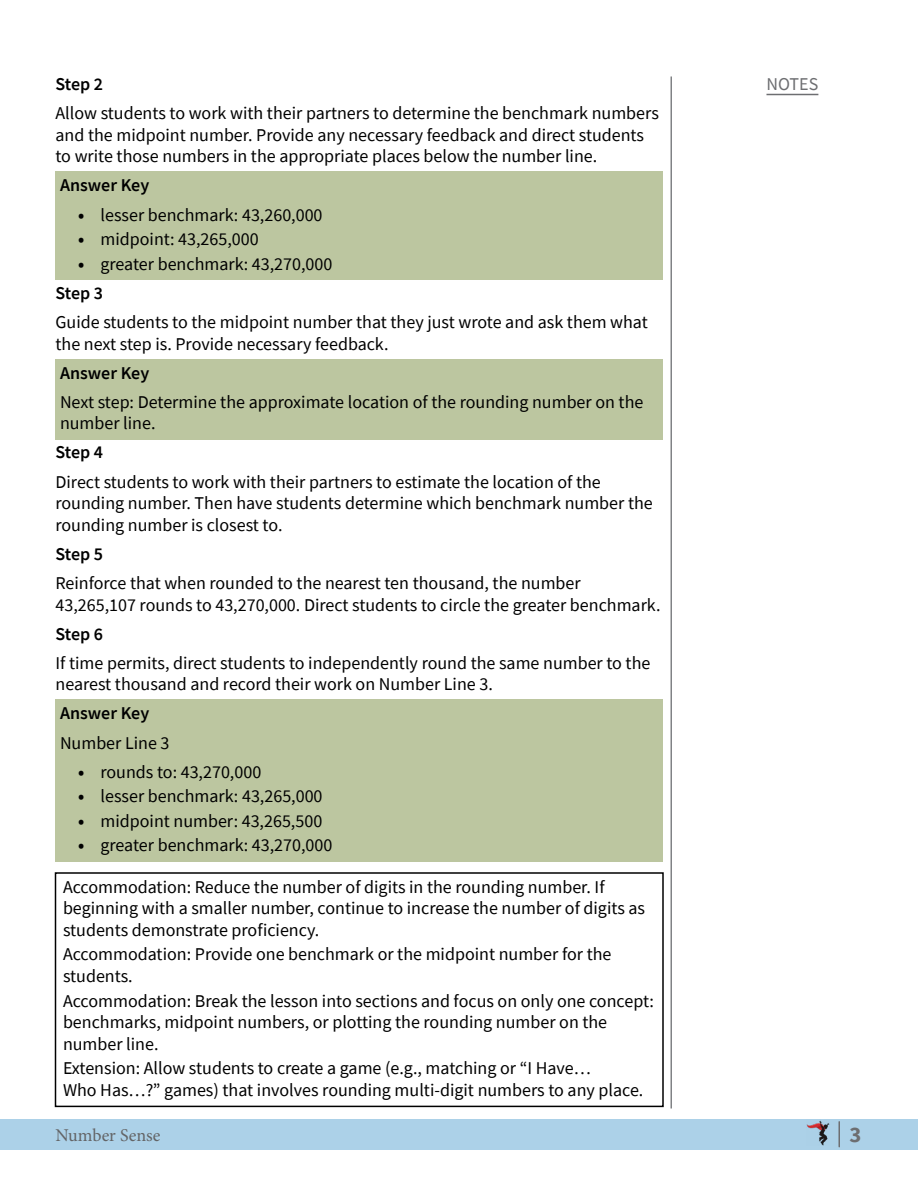
<style>
.page{position:relative;width:918px;height:1188px;background:#fff}
.page>*{position:absolute;margin:0;border:0;box-sizing:border-box;transform-origin:0 0}
.t1{font:700 22.5px "Source Sans Pro";color:#6d6e71}
.Enrichment_Accomodat{font:18px/21.6px "Source Sans Pro";color:#000}
.Answer_Key__Bulleted{font:18px "Source Sans Pro";color:#000}
.Answer_Key_-_Normal{font:18px/21.6px "Source Sans Pro";color:#000}
.Answer_Key_-_Heading{font:600 18px "Source Sans Pro";color:#000}
.Heading_4__Steps{font:600 18px "Source Sans Pro";letter-spacing:-.015em;color:#000}
.t2{font:18px "Minion Pro";color:#636466}
.t3{font:18px "Source Sans Pro";color:#6d6e71}
.s1{font-weight:700}
</style>
<div class="page">
<div style="left:0;top:1119px;width:918px;height:31px;background:#acd1e8"></div>
<hr style="left:838px;top:1122px;width:2px;height:25px;background:#6d6e71">
<img style="left:806px;top:1120px;width:23px;height:26px">
<hr style="left:766px;top:94px;width:52px;height:1px;background:#6d6e71">
<hr style="left:670px;top:76px;width:2px;height:1032px;background:#808285">
<div style="left:56px;top:172px;width:607px;height:30px;background:#bcc6a0"></div>
<div style="left:56px;top:201px;width:607px;height:30px;background:#bcc6a0"></div>
<div style="left:56px;top:226px;width:607px;height:30px;background:#bcc6a0"></div>
<div style="left:56px;top:250px;width:607px;height:30px;background:#bcc6a0"></div>
<div style="left:56px;top:359px;width:607px;height:30px;background:#bcc6a0"></div>
<div style="left:56px;top:388px;width:607px;height:52px;background:#bcc6a0"></div>
<div style="left:56px;top:700px;width:607px;height:30px;background:#bcc6a0"></div>
<div style="left:56px;top:729px;width:607px;height:30px;background:#bcc6a0"></div>
<div style="left:56px;top:758px;width:607px;height:30px;background:#bcc6a0"></div>
<div style="left:56px;top:783px;width:607px;height:30px;background:#bcc6a0"></div>
<div style="left:56px;top:807px;width:607px;height:30px;background:#bcc6a0"></div>
<div style="left:56px;top:832px;width:607px;height:30px;background:#bcc6a0"></div>
<div style="left:55px;top:872px;width:609px;height:235px;border:2px solid #000"></div>
<h4 class="Heading_4__Steps" style="left:56px;top:72px;width:49px">Step 2</h4>
<p class="t3" style="left:766px;top:73px;width:53px">NOTES</p>
<p class="Enrichment_Accomodat" style="left:56px;top:102px;width:605px">Allow students to work with their partners to determine the benchmark numbers and the midpoint number. Provide any necessary feedback and direct students to write those numbers in the appropriate places below the number line.</p>
<h4 class="Answer_Key_-_Heading" style="left:60px;top:174px;width:91px">Answer Key</h4>
<p class="Answer_Key__Bulleted" style="left:78px;top:203px;width:246px"><span class="s1">•</span> lesser benchmark: 43,260,000</p>
<p class="Answer_Key__Bulleted" style="left:78px;top:228px;width:182px"><span class="s1">•</span> midpoint: 43,265,000</p>
<p class="Answer_Key__Bulleted" style="left:78px;top:252px;width:256px"><span class="s1">•</span> greater benchmark: 43,270,000</p>
<h4 class="Heading_4__Steps" style="left:56px;top:281px;width:49px">Step 3</h4>
<p class="Enrichment_Accomodat" style="left:56px;top:311px;width:594px">Guide students to the midpoint number that they just wrote and ask them what the next step is. Provide necessary feedback.</p>
<h4 class="Answer_Key_-_Heading" style="left:60px;top:361px;width:91px">Answer Key</h4>
<p class="Answer_Key_-_Normal" style="left:60px;top:391px;width:585px">Next step: Determine the approximate location of the rounding number on the number line.</p>
<h4 class="Heading_4__Steps" style="left:56px;top:441px;width:49px">Step 4</h4>
<p class="Enrichment_Accomodat" style="left:56px;top:471px;width:599px">Direct students to work with their partners to estimate the location of the rounding number. Then have students determine which benchmark number the rounding number is closest to.</p>
<h4 class="Heading_4__Steps" style="left:56px;top:542px;width:49px">Step 5</h4>
<p class="Enrichment_Accomodat" style="left:56px;top:572px;width:607px">Reinforce that when rounded to the nearest ten thousand, the number<br>43,265,107 rounds to 43,270,000. Direct students to circle the greater benchmark.</p>
<h4 class="Heading_4__Steps" style="left:56px;top:622px;width:49px">Step 6</h4>
<p class="Enrichment_Accomodat" style="left:56px;top:652px;width:596px">If time permits, direct students to independently round the same number to the nearest thousand and record their work on Number Line 3.</p>
<h4 class="Answer_Key_-_Heading" style="left:60px;top:702px;width:91px">Answer Key</h4>
<p class="Answer_Key_-_Normal" style="left:60px;top:732px;width:111px">Number Line 3</p>
<p class="Answer_Key__Bulleted" style="left:78px;top:760px;width:185px"><span class="s1">•</span> rounds to: 43,270,000</p>
<p class="Answer_Key__Bulleted" style="left:78px;top:785px;width:246px"><span class="s1">•</span> lesser benchmark: 43,265,000</p>
<p class="Answer_Key__Bulleted" style="left:78px;top:809px;width:246px"><span class="s1">•</span> midpoint number: 43,265,500</p>
<p class="Answer_Key__Bulleted" style="left:78px;top:834px;width:256px"><span class="s1">•</span> greater benchmark: 43,270,000</p>
<p class="Enrichment_Accomodat" style="left:63px;top:876px;width:584px">Accommodation: Reduce the number of digits in the rounding number. If beginning with a smaller number, continue to increase the number of digits as students demonstrate proficiency.</p>
<p class="Enrichment_Accomodat" style="left:63px;top:943px;width:550px">Accommodation: Provide one benchmark or the midpoint number for the students.</p>
<p class="Enrichment_Accomodat" style="left:63px;top:990px;width:592px">Accommodation: Break the lesson into sections and focus on only one concept: benchmarks, midpoint numbers, or plotting the rounding number on the number line.</p>
<p class="Enrichment_Accomodat" style="left:63px;top:1057px;width:582px">Extension: Allow students to create a game (e.g., matching or “I Have…<br>Who Has…?” games) that involves rounding multi-digit numbers to any place.</p>
<p class="t2" style="left:56px;top:1123px;width:107px">Number Sense</p>
<p class="t1" style="left:850px;top:1119px;width:13px">3</p>
</div>
